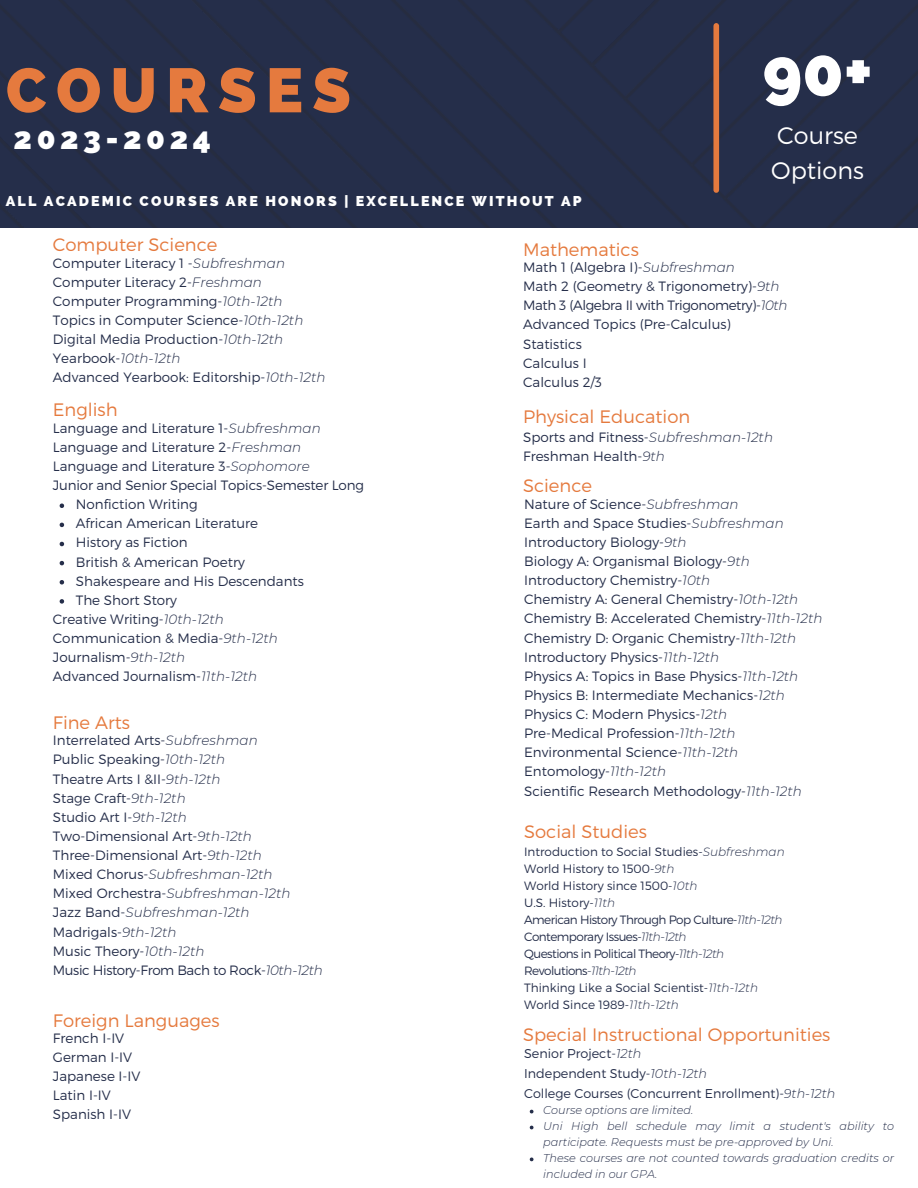
<style>
.page{position:relative;width:918px;height:1188px;background:#fff}
.page>*{position:absolute;margin:0;border:0;box-sizing:border-box;transform-origin:0 0}
.t1{font:800 67.5px "Raleway";color:#fff}
.t2{font:800 62.25px "Raleway";letter-spacing:.15em;color:#e57a3e}
.t3{font:800 30.75px "Raleway";letter-spacing:.15em;color:#fff}
.t4{font:300 23.85px/34.2px "Montserrat";color:#fff}
.t5{font:300 18px "Montserrat";color:#e57a3e}
.t6{font:800 14.25px "Raleway";letter-spacing:.15em;color:#fff}
.t7{font:300 13.5px "Montserrat";color:#252e4a}
.t8{font:italic 300 13.5px "Montserrat";color:#252e4a}
.t9{font:300 13.5px "Montserrat";letter-spacing:-.03em;color:#252e4a}
.t10{font:300 12.75px "Montserrat";color:#252e4a}
.t11{font:300 12px "Montserrat";color:#252e4a}
.t12{font:300 12px "Montserrat";letter-spacing:-.045em;color:#252e4a}
.t13{font:italic 300 11.25px/15.9px "Montserrat";color:#252e4a}
.s1{font-style:italic}
.s2{font-style:normal}
</style>
<div class="page">
<div style="left:0;top:0;width:918px;height:228px;background:#252e4a"></div>
<div style="left:713px;top:26px;width:6px;height:164px;background:#e57a3e"></div>
<svg style="left:60px;top:504px;width:4px;height:4px"></svg>
<svg style="left:60px;top:523px;width:4px;height:4px"></svg>
<svg style="left:60px;top:542px;width:4px;height:4px"></svg>
<svg style="left:60px;top:561px;width:4px;height:4px"></svg>
<svg style="left:60px;top:580px;width:4px;height:5px"></svg>
<svg style="left:60px;top:599px;width:4px;height:5px"></svg>
<svg style="left:530px;top:1110px;width:4px;height:3px"></svg>
<svg style="left:530px;top:1126px;width:4px;height:3px"></svg>
<svg style="left:530px;top:1158px;width:4px;height:3px"></svg>
<p class="t2" style="left:6px;top:54px;width:346px">COURSES</p>
<p class="t3" style="left:14px;top:120px;width:199px">2023-2024</p>
<p class="t6" style="left:6px;top:193px;width:577px">ALL ACADEMIC COURSES ARE HONORS | EXCELLENCE WITHOUT AP</p>
<p class="t1" style="left:762px;top:32px;width:112px">90+</p>
<p class="t4" style="left:771px;top:118px;width:94px">Course<br>Options</p>
<p class="t5" style="left:53px;top:233px;width:166px">Computer Science</p>
<p class="t7" style="left:53px;top:254px;width:234px">Computer Literacy 1 -<span class="s1">Subfreshman</span></p>
<p class="t7" style="left:53px;top:273px;width:211px">Computer Literacy 2-<span class="s1">Freshman</span></p>
<p class="t7" style="left:53px;top:292px;width:231px">Computer Programming-<span class="s1">10th-12th</span></p>
<p class="t7" style="left:53px;top:312px;width:252px">Topics in Computer Science-<span class="s1">10th-12th</span></p>
<p class="t7" style="left:53px;top:331px;width:232px">Digital Media Production-<span class="s1">10th-12th</span></p>
<p class="t7" style="left:53px;top:350px;width:129px">Yearbook-<span class="s1">10th-12th</span></p>
<p class="t7" style="left:53px;top:369px;width:274px">Advanced Yearbook: Editorship-<span class="s1">10th-12th</span></p>
<p class="t5" style="left:53px;top:398px;width:66px">English</p>
<p class="t7" style="left:53px;top:419px;width:269px">Language and Literature 1-<span class="s1">Subfreshman</span></p>
<p class="t7" style="left:53px;top:438px;width:250px">Language and Literature 2-<span class="s1">Freshman</span></p>
<p class="t7" style="left:53px;top:457px;width:259px">Language and Literature 3-<span class="s1">Sophomore</span></p>
<p class="t7" style="left:53px;top:476px;width:313px">Junior and Senior Special Topics-Semester Long</p>
<p class="t7" style="left:76px;top:496px;width:123px">Nonfiction Writing</p>
<p class="t7" style="left:76px;top:515px;width:184px">African American Literature</p>
<p class="t7" style="left:76px;top:534px;width:113px">History as Fiction</p>
<p class="t7" style="left:76px;top:553px;width:171px">British &amp; American Poetry</p>
<p class="t7" style="left:76px;top:572px;width:230px">Shakespeare and His Descendants</p>
<p class="t7" style="left:76px;top:591px;width:103px">The Short Story</p>
<p class="t7" style="left:53px;top:610px;width:173px">Creative Writing-<span class="s1">10th-12th</span></p>
<p class="t7" style="left:53px;top:629px;width:227px">Communication &amp; Media-<span class="s1">9th-12th</span></p>
<p class="t7" style="left:53px;top:649px;width:134px">Journalism-<span class="s1">9th-12th</span></p>
<p class="t7" style="left:53px;top:668px;width:206px">Advanced Journalism-<span class="s1">11th-12th</span></p>
<p class="t5" style="left:53px;top:711px;width:79px">Fine Arts</p>
<p class="t7" style="left:53px;top:732px;width:206px">Interrelated Arts-<span class="s1">Subfreshman</span></p>
<p class="t7" style="left:53px;top:751px;width:174px">Public Speaking-<span class="s1">10th-12th</span></p>
<p class="t7" style="left:53px;top:770px;width:169px">Theatre Arts I &amp;II-<span class="s1">9th-12th</span></p>
<p class="t7" style="left:53px;top:789px;width:134px">Stage Craft-<span class="s1">9th-12th</span></p>
<p class="t7" style="left:53px;top:808px;width:136px">Studio Art I-<span class="s1">9th-12th</span></p>
<p class="t7" style="left:53px;top:827px;width:201px">Two-Dimensional Art-<span class="s1">9th-12th</span></p>
<p class="t7" style="left:53px;top:846px;width:211px">Three-Dimensional Art-<span class="s1">9th-12th</span></p>
<p class="t8" style="left:53px;top:866px;width:221px"><span class="s2">Mixed Chorus-</span>Subfreshman-12th</p>
<p class="t8" style="left:53px;top:885px;width:239px"><span class="s2">Mixed Orchestra-</span>Subfreshman-12th</p>
<p class="t8" style="left:53px;top:904px;width:198px"><span class="s2">Jazz Band-</span>Subfreshman-12th</p>
<p class="t7" style="left:53px;top:923px;width:125px">Madrigals-<span class="s1">9th-12th</span></p>
<p class="t7" style="left:53px;top:942px;width:153px">Music Theory-<span class="s1">10th-12th</span></p>
<p class="t9" style="left:53px;top:961px;width:271px">Music History-From Bach to Rock-<span class="s1">10th-12th</span></p>
<p class="t5" style="left:53px;top:1008px;width:168px">Foreign Languages</p>
<p class="t7" style="left:53px;top:1029px;width:73px">French I-IV</p>
<p class="t7" style="left:53px;top:1048px;width:81px">German I-IV</p>
<p class="t7" style="left:53px;top:1067px;width:89px">Japanese I-IV</p>
<p class="t7" style="left:53px;top:1087px;width:59px">Latin I-IV</p>
<p class="t7" style="left:53px;top:1106px;width:80px">Spanish I-IV</p>
<p class="t5" style="left:523px;top:238px;width:117px">Mathematics</p>
<p class="t7" style="left:523px;top:258px;width:213px">Math 1 (Algebra I)-<span class="s1">Subfreshman</span></p>
<p class="t7" style="left:523px;top:278px;width:258px">Math 2 (Geometry &amp; Trigonometry)-<span class="s1">9th</span></p>
<p class="t9" style="left:523px;top:297px;width:266px">Math 3 (Algebra II with Trigonometry)-<span class="s1">10th</span></p>
<p class="t7" style="left:523px;top:316px;width:209px">Advanced Topics (Pre-Calculus)</p>
<p class="t7" style="left:523px;top:335px;width:60px">Statistics</p>
<p class="t7" style="left:523px;top:354px;width:65px">Calculus I</p>
<p class="t7" style="left:523px;top:373px;width:80px">Calculus 2/3</p>
<p class="t5" style="left:523px;top:405px;width:169px">Physical Education</p>
<p class="t7" style="left:523px;top:428px;width:251px">Sports and Fitness-<span class="s1">Subfreshman-12th</span></p>
<p class="t7" style="left:523px;top:447px;width:143px">Freshman Health-<span class="s1">9th</span></p>
<p class="t5" style="left:523px;top:474px;width:70px">Science</p>
<p class="t7" style="left:524px;top:495px;width:216px">Nature of Science-<span class="s1">Subfreshman</span></p>
<p class="t7" style="left:524px;top:514px;width:261px">Earth and Space Studies-<span class="s1">Subfreshman</span></p>
<p class="t7" style="left:524px;top:533px;width:164px">Introductory Biology-<span class="s1">9th</span></p>
<p class="t7" style="left:524px;top:552px;width:227px">Biology A: Organismal Biology-<span class="s1">9th</span></p>
<p class="t7" style="left:524px;top:572px;width:188px">Introductory Chemistry-<span class="s1">10th</span></p>
<p class="t7" style="left:524px;top:591px;width:276px">Chemistry A: General Chemistry-<span class="s1">10th-12th</span></p>
<p class="t7" style="left:524px;top:610px;width:300px">Chemistry B: Accelerated Chemistry-<span class="s1">11th-12th</span></p>
<p class="t7" style="left:524px;top:629px;width:274px">Chemistry D: Organic Chemistry-<span class="s1">11th-12th</span></p>
<p class="t7" style="left:524px;top:648px;width:197px">Introductory Physics-<span class="s1">11th-12th</span></p>
<p class="t7" style="left:524px;top:667px;width:276px">Physics A: Topics in Base Physics-<span class="s1">11th-12th</span></p>
<p class="t7" style="left:524px;top:686px;width:262px">Physics B: Intermediate Mechanics-<span class="s1">12th</span></p>
<p class="t7" style="left:524px;top:705px;width:204px">Physics C: Modern Physics-<span class="s1">12th</span></p>
<p class="t7" style="left:524px;top:725px;width:213px">Pre-Medical Profession-<span class="s1">11th-12th</span></p>
<p class="t7" style="left:524px;top:744px;width:216px">Environmental Science-<span class="s1">11th-12th</span></p>
<p class="t7" style="left:524px;top:763px;width:144px">Entomology-<span class="s1">11th-12th</span></p>
<p class="t7" style="left:524px;top:782px;width:279px">Scientific Research Methodology-<span class="s1">11th-12th</span></p>
<p class="t5" style="left:524px;top:820px;width:124px">Social Studies</p>
<p class="t11" style="left:524px;top:844px;width:262px">Introduction to Social Studies-<span class="s1">Subfreshman</span></p>
<p class="t11" style="left:524px;top:861px;width:152px">World History to 1500-<span class="s1">9th</span></p>
<p class="t11" style="left:524px;top:878px;width:175px">World History since 1500-<span class="s1">10th</span></p>
<p class="t11" style="left:524px;top:895px;width:93px">U.S. History-<span class="s1">11th</span></p>
<p class="t12" style="left:524px;top:912px;width:260px">American History Through Pop Culture-<span class="s1">11th-12th</span></p>
<p class="t12" style="left:524px;top:929px;width:164px">Contemporary Issues-<span class="s1">11th-12th</span></p>
<p class="t12" style="left:524px;top:946px;width:202px">Questions in Political Theory-<span class="s1">11th-12th</span></p>
<p class="t12" style="left:524px;top:963px;width:114px">Revolutions<span class="s1">-11th-12th</span></p>
<p class="t11" style="left:524px;top:980px;width:235px">Thinking Like a Social Scientist-<span class="s1">11th-12th</span></p>
<p class="t11" style="left:524px;top:997px;width:156px">World Since 1989-<span class="s1">11th-12th</span></p>
<p class="t5" style="left:523px;top:1023px;width:309px">Special Instructional Opportunities</p>
<p class="t10" style="left:524px;top:1045px;width:119px">Senior Project-<span class="s1">12th</span></p>
<p class="t10" style="left:524px;top:1065px;width:185px">Independent Study-<span class="s1">10th-12th</span></p>
<p class="t10" style="left:524px;top:1085px;width:313px">College Courses (Concurrent Enrollment)-<span class="s1">9th-12th</span></p>
<p class="t13" style="left:543px;top:1102px;width:152px">Course options are limited.</p>
<p class="t13" style="left:543px;top:1118px;width:352px">Uni High bell schedule may limit a student's ability to participate. Requests must be pre-approved by Uni.</p>
<p class="t13" style="left:543px;top:1150px;width:352px">These courses are not counted towards graduation credits or included in our GPA.</p>
</div>
